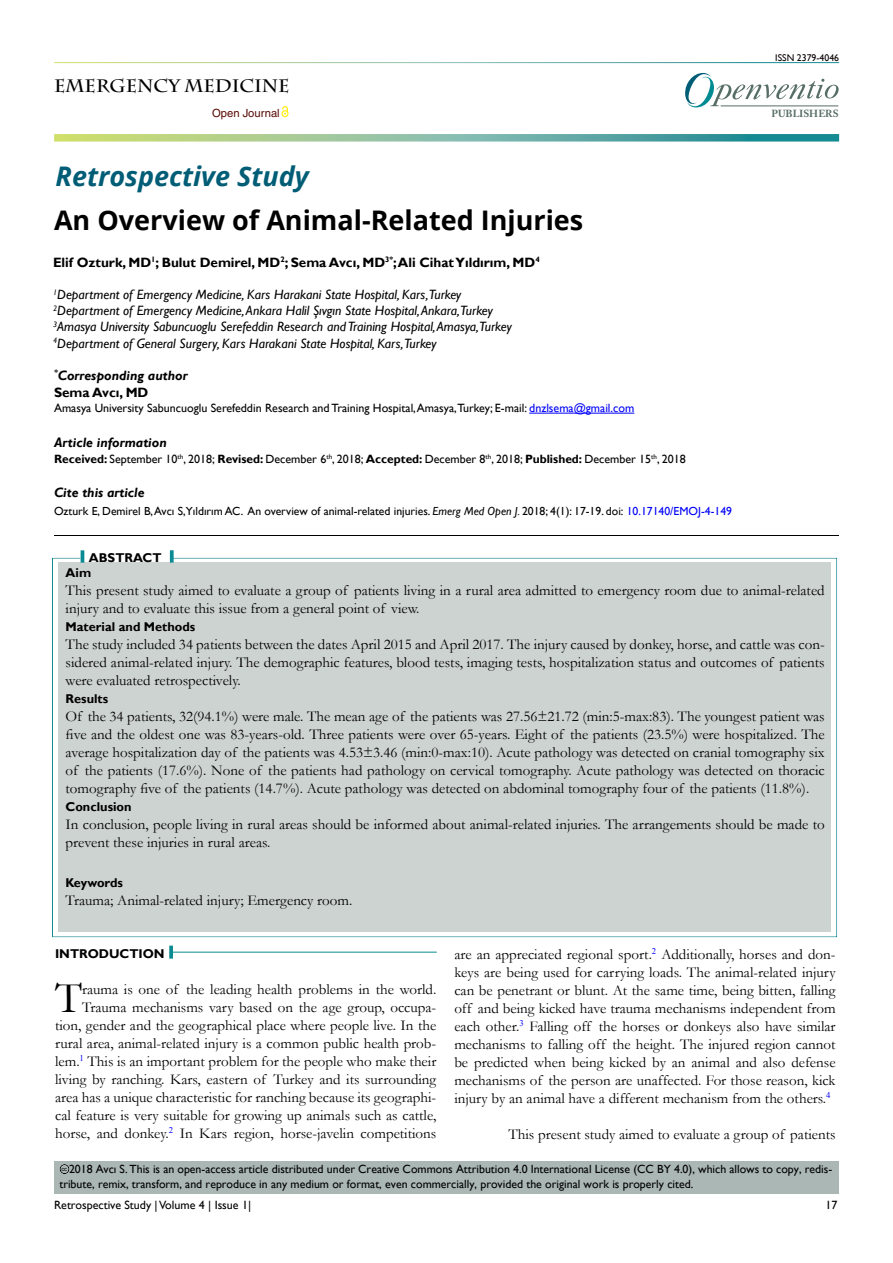
<style>
.page{position:relative;width:893px;height:1263px;background:#fff}
.page>*{position:absolute;margin:0;border:0;box-sizing:border-box;transform-origin:0 0}
.t1{font:43.8px "Garamond";color:#000}
.t2{font:700 27px "Open Sans";color:#000}
.t3{font:italic 700 27px "Open Sans";color:#015d76}
.t4{font:700 18px "Charlemagne Std";color:#000}
.t5{font:15px/18px "Garamond";color:#000;text-align:justify}
.t6{font:italic 13.5px/16.2px "Gill Sans";color:#000}
.t7{font:700 13.5px "Gill Sans";color:#000}
.t8{font:italic 700 13.5px/17.2px "Gill Sans";color:#000}
.t9{font:700 12.75px "Gill Sans";color:#000}
.t10{font:12px "Gill Sans";color:#000}
.t11{font:11.85px/14.4px "Gill Sans";color:#000}
.t12{font:11.7px "Gill Sans";color:#000}
.t13{font:11.25px "Helvetica LT Std";color:#580b05}
.t14{font:700 10.2px "Adobe Caslon Pro";color:#566d65}
.t15{font:9.75px "Gill Sans";color:#0a0000}
.t16{font:5.7px "Arial";color:#000}
.s1{font-style:normal}
.s2{color:#0000fa}
.s3{font-weight:700}
.s4{font-style:italic}
</style>
<div class="page">
<svg style="left:685px;top:73px;width:154px;height:35px"></svg>
<hr style="left:721px;top:106px;width:117px;height:1px;background:#566d65">
<svg style="left:54px;top:134px;width:785px;height:8px;background:#84bb9d"></svg>
<svg style="left:282px;top:106px;width:6px;height:10px"></svg>
<hr style="left:529px;top:413px;width:105px;height:1px;background:#0000fa">
<div style="left:42px;top:525px;width:810px;height:13px;background:#f9f2f3;opacity:.75"></div>
<div style="left:40px;top:547px;width:810px;height:390px;background:#f9f2f3;opacity:.75"></div>
<svg style="left:81px;top:550px;width:3px;height:13px"></svg>
<svg style="left:170px;top:550px;width:4px;height:13px"></svg>
<div style="left:54px;top:1161px;width:785px;height:33px;background:#aab7b5"></div>
<div style="left:47px;top:1151px;width:37px;height:24px;background:#f9f2f3;opacity:.75"></div>
<hr style="left:172px;top:952px;width:265px;height:1px;background:#0a8b93">
<svg style="left:169px;top:946px;width:4px;height:13px"></svg>
<p class="t4" style="left:54px;top:75px;width:237px">EMERGENCY MEDICINE</p>
<p class="t13" style="left:212px;top:107px;width:69px">Open Journal</p>
<h2 class="t3" style="left:56px;top:157px;width:255px">Retrospective Study</h2>
<h2 class="t2" style="left:54px;top:201px;width:531px">An Overview of Animal-Related Injuries</h2>
<p class="t7" style="left:53px;top:254px;width:488px">Elif Ozturk, MD<sup>1</sup>; Bulut Demirel, MD<sup>2</sup>; Sema Avcı, MD<sup>3*</sup>; Ali Cihat Yıldırım, MD<sup>4</sup></p>
<p class="t6" style="left:53px;top:287px;width:460px"><sup>1</sup>Department of Emergency Medicine, Kars Harakani State Hospital, Kars,Turkey <sup>2</sup>Department of Emergency Medicine, Ankara Halil Şıvgın State Hospital, Ankara,Turkey <sup>3</sup>Amasya University Sabuncuoglu Serefeddin Research and Training Hospital, Amasya,Turkey <sup>4</sup>Department of General Surgery, Kars Harakani State Hospital, Kars,Turkey</p>
<p class="t8" style="left:54px;top:367px;width:135px"><sup>*</sup>Corresponding author<br><span class="s1">Sema Avcı, MD</span></p>
<p class="t10" style="left:54px;top:401px;width:582px">Amasya University Sabuncuoglu Serefeddin Research and Training Hospital, Amasya,Turkey; E-mail: <span class="s2">dnzlsema@gmail.com</span></p>
<p class="t8" style="left:54px;top:435px;width:114px">Article information</p>
<p class="t10" style="left:54px;top:452px;width:633px"><span class="s3">Received:</span> September 10<sup>th</sup>, 2018; <span class="s3">Revised:</span> December 6<sup>th</sup>, 2018; <span class="s3">Accepted:</span> December 8<sup>th</sup>, 2018; <span class="s3">Published:</span> December 15<sup>th</sup>, 2018</p>
<p class="t8" style="left:54px;top:484px;width:92px">Cite this article</p>
<p class="t12" style="left:54px;top:504px;width:680px">Ozturk E, Demirel B, Avcı S,Yıldırım AC. An overview of animal-related injuries. <span class="s4">Emerg Med Open J.</span> 2018; 4(1): 17-19. doi: <span class="s2">10.17140/EMOJ-4-149</span></p>
<p class="t9" style="left:89px;top:550px;width:74px">ABSTRACT</p>
<p class="t15" style="left:775px;top:52px;width:65px">ISSN 2379-4046</p>
<p class="t14" style="left:771px;top:108px;width:69px">PUBLISHERS</p>
<p class="t9" style="left:66px;top:565px;width:27px">Aim</p>
<p class="t5" style="left:66px;top:581px;width:761px">This present study aimed to evaluate a group of patients living in a rural area admitted to emergency room due to animal-related injury and to evaluate this issue from a general point of view.</p>
<p class="t9" style="left:66px;top:619px;width:131px">Material and Methods</p>
<p class="t5" style="left:66px;top:635px;width:761px">The study included 34 patients between the dates April 2015 and April 2017. The injury caused by donkey, horse, and cattle was con&shy;sidered animal-related injury. The demographic features, blood tests, imaging tests, hospitalization status and outcomes of patients were evaluated retrospectively.</p>
<p class="t9" style="left:66px;top:691px;width:44px">Results</p>
<p class="t5" style="left:66px;top:707px;width:761px">Of the 34 patients, 32(94.1%) were male. The mean age of the patients was 27.56±21.72 (min:5-max:83). The youngest patient was five and the oldest one was 83-years-old. Three patients were over 65-years. Eight of the patients (23.5%) were hospitalized. The average hospitalization day of the patients was 4.53±3.46 (min:0-max:10). Acute pathology was detected on cranial tomography six of the patients (17.6%). None of the patients had pathology on cervical tomography. Acute pathology was detected on thoracic tomography five of the patients (14.7%). Acute pathology was detected on abdominal tomography four of the patients (11.8%).</p>
<p class="t9" style="left:66px;top:799px;width:68px">Conclusion</p>
<p class="t5" style="left:66px;top:815px;width:761px">In conclusion, people living in rural areas should be informed about animal-related injuries. The arrangements should be made to prevent these injuries in rural areas.</p>
<p class="t9" style="left:66px;top:875px;width:59px">Keywords</p>
<p class="t5" style="left:66px;top:890px;width:288px">Trauma; Animal-related injury; Emergency room.</p>
<p class="t9" style="left:55px;top:946px;width:111px">INTRODUCTION</p>
<h1 class="t1" style="left:55px;top:969px;width:28px">T</h1>
<p class="t5" style="left:55px;top:980px;width:383px;text-align:right">rauma is one of the leading health problems in the world.<br>Trauma mechanisms vary based on the age group, occupa&shy;tion, gender and the geographical place where people live. In the rural area, animal-related injury is a common public health prob&shy;lem.<sup>1</sup> This is an important problem for the people who make their living by ranching. Kars, eastern of Turkey and its surrounding area has a unique characteristic for ranching because its geographi&shy;cal feature is very suitable for growing up animals such as cattle, horse, and donkey.<sup>2</sup> In Kars region, horse-javelin competitions</p>
<p class="t5" style="left:454px;top:945px;width:383px">are an appreciated regional sport.<sup>2</sup> Additionally, horses and don&shy;keys are being used for carrying loads. The animal-related injury can be penetrant or blunt. At the same time, being bitten, falling off and being kicked have trauma mechanisms independent from each other.<sup>3</sup> Falling off the horses or donkeys also have similar mechanisms to falling off the height. The injured region cannot be predicted when being kicked by an animal and also defense mechanisms of the person are unaffected. For those reason, kick injury by an animal have a different mechanism from the others.<sup>4</sup></p>
<p class="t5" style="left:508px;top:1125px;width:329px">This present study aimed to evaluate a group of patients</p>
<p class="t11" style="left:59px;top:1162px;width:774px;text-indent:10px">2018 Avcı S. This is an open-access article distributed under Creative Commons Attribution 4.0 International License (CC BY 4.0), which allows to copy, redis&shy;tribute, remix, transform, and reproduce in any medium or format, even commercially, provided the original work is properly cited.</p>
<p class="t16" style="left:61px;top:1165px;width:7px">cc</p>
<p class="t10" style="left:54px;top:1198px;width:199px">Retrospective Study | Volume 4 | Issue 1|</p>
<p class="t10" style="left:825px;top:1198px;width:13px">17</p>
</div>
